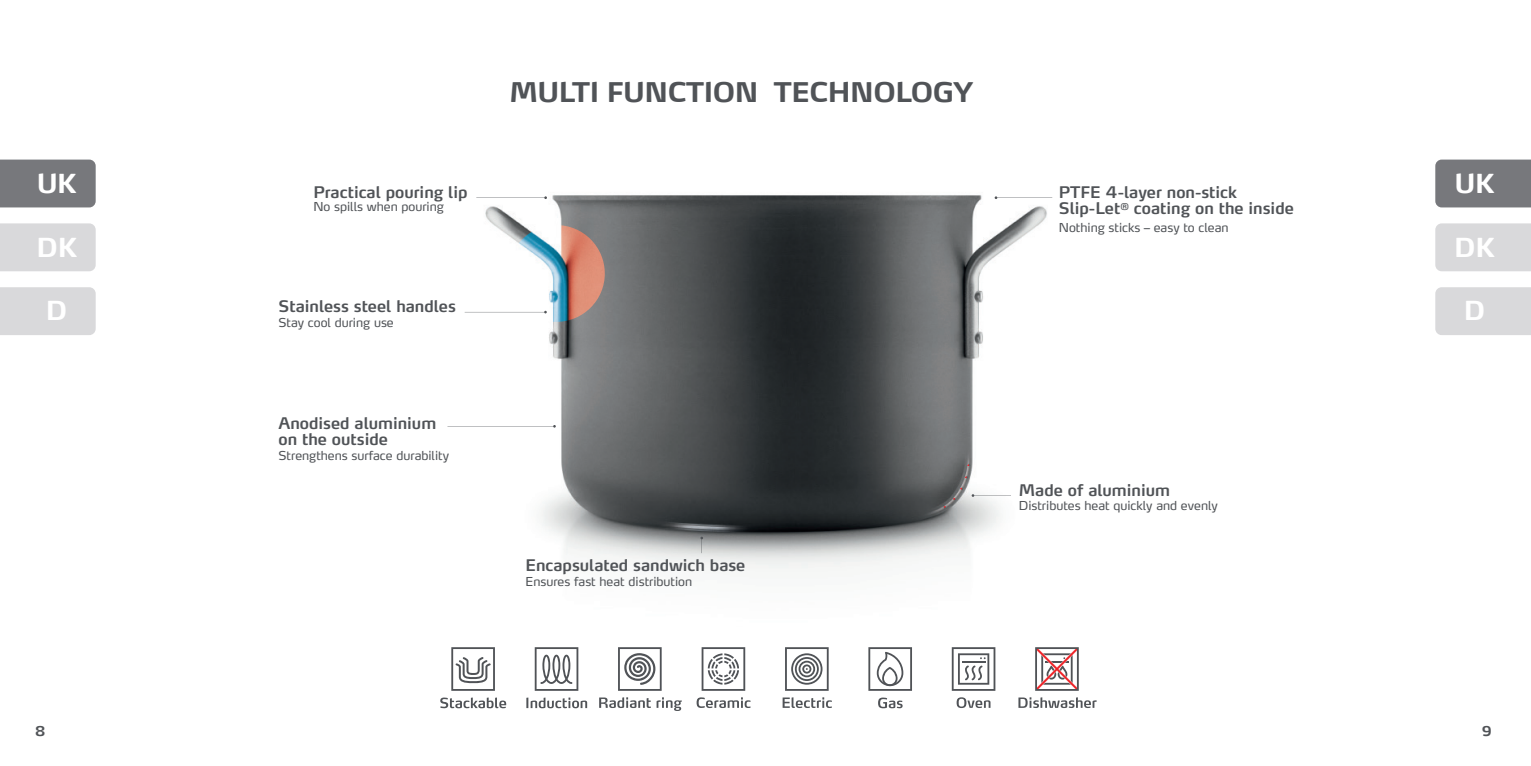
<style>
.page{position:relative;width:1531px;height:766px;background:#fff}
.page>*{position:absolute;margin:0;border:0;box-sizing:border-box;transform-origin:0 0}
.t1{font:700 27px "Max LF";letter-spacing:-.015em;color:#505357}
.t2{font:700 26.1px "Max LF";letter-spacing:-.01em;color:#fff}
.t3{font:600 15.75px/16.7px "Max LF";color:#505357}
.t4{font:700 13.5px "Max LF";color:#505357}
.t5{font:12.15px "Max LF";color:#505357}
</style>
<div class="page">
<div style="left:1435px;top:159px;width:96px;height:48px;background:#77787c"></div>
<div style="left:1435px;top:287px;width:96px;height:48px;background:#d9d9db"></div>
<div style="left:1435px;top:223px;width:96px;height:48px;background:#d9d9db"></div>
<div style="left:0;top:159px;width:96px;height:48px;background:#77787c"></div>
<div style="left:0;top:223px;width:96px;height:48px;background:#d9d9db"></div>
<div style="left:0;top:287px;width:96px;height:48px;background:#d9d9db"></div>
<img style="left:475px;top:195px;width:578px;height:374px">
<img style="left:508px;top:225px;width:97px;height:97px;border-radius:48px">
<img style="left:911px;top:447px;width:97px;height:97px;border-radius:48px">
<img style="left:657px;top:469px;width:103px;height:104px;border-radius:52px">
<img style="left:943px;top:463px;width:27px;height:45px">
<svg style="left:696px;top:697px;width:54px;height:10px"></svg>
<svg style="left:701px;top:647px;width:44px;height:43px"></svg>
<svg style="left:1018px;top:697px;width:78px;height:10px"></svg>
<svg style="left:1035px;top:647px;width:44px;height:43px"></svg>
<svg style="left:782px;top:697px;width:50px;height:10px"></svg>
<svg style="left:785px;top:647px;width:44px;height:43px"></svg>
<svg style="left:868px;top:647px;width:44px;height:43px"></svg>
<svg style="left:878px;top:697px;width:24px;height:11px"></svg>
<svg style="left:526px;top:697px;width:61px;height:11px"></svg>
<svg style="left:535px;top:647px;width:43px;height:43px"></svg>
<svg style="left:956px;top:697px;width:34px;height:10px"></svg>
<svg style="left:952px;top:647px;width:43px;height:43px"></svg>
<svg style="left:599px;top:697px;width:83px;height:13px"></svg>
<svg style="left:618px;top:647px;width:44px;height:43px"></svg>
<svg style="left:440px;top:697px;width:66px;height:11px"></svg>
<svg style="left:451px;top:647px;width:44px;height:43px"></svg>
<h1 class="t1" style="left:509px;top:75px;width:465px">MULTI FUNCTION TECHNOLOGY</h1>
<h2 class="t2" style="left:37px;top:167px;width:41px">UK</h2>
<p class="t3" style="left:313px;top:183px;width:156px">Practical pouring lip</p>
<p class="t5" style="left:313px;top:198px;width:132px">No spills when pouring</p>
<p class="t3" style="left:1059px;top:183px;width:236px">PTFE 4-layer non-stick<br>Slip-Let<sup>®</sup> coating on the inside</p>
<p class="t5" style="left:1059px;top:219px;width:171px">Nothing sticks – easy to clean</p>
<h2 class="t2" style="left:1454px;top:167px;width:41px">UK</h2>
<h2 class="t2" style="left:36px;top:230px;width:42px">DK</h2>
<h2 class="t2" style="left:1454px;top:230px;width:42px">DK</h2>
<h2 class="t2" style="left:46px;top:294px;width:23px">D</h2>
<p class="t3" style="left:278px;top:298px;width:179px">Stainless steel handles</p>
<p class="t5" style="left:278px;top:315px;width:117px">Stay cool during use</p>
<h2 class="t2" style="left:1463px;top:294px;width:23px">D</h2>
<p class="t3" style="left:278px;top:414px;width:159px">Anodised aluminium on the outside</p>
<p class="t5" style="left:278px;top:447px;width:172px">Strengthens surface durability</p>
<p class="t3" style="left:1019px;top:481px;width:153px">Made of aluminium</p>
<p class="t5" style="left:1019px;top:498px;width:200px">Distributes heat quickly and evenly</p>
<p class="t3" style="left:525px;top:556px;width:221px">Encapsulated sandwich base</p>
<p class="t5" style="left:525px;top:573px;width:168px">Ensures fast heat distribution</p>
<p class="t4" style="left:35px;top:722px;width:12px">8</p>
<p class="t4" style="left:1481px;top:722px;width:11px">9</p>
</div>
